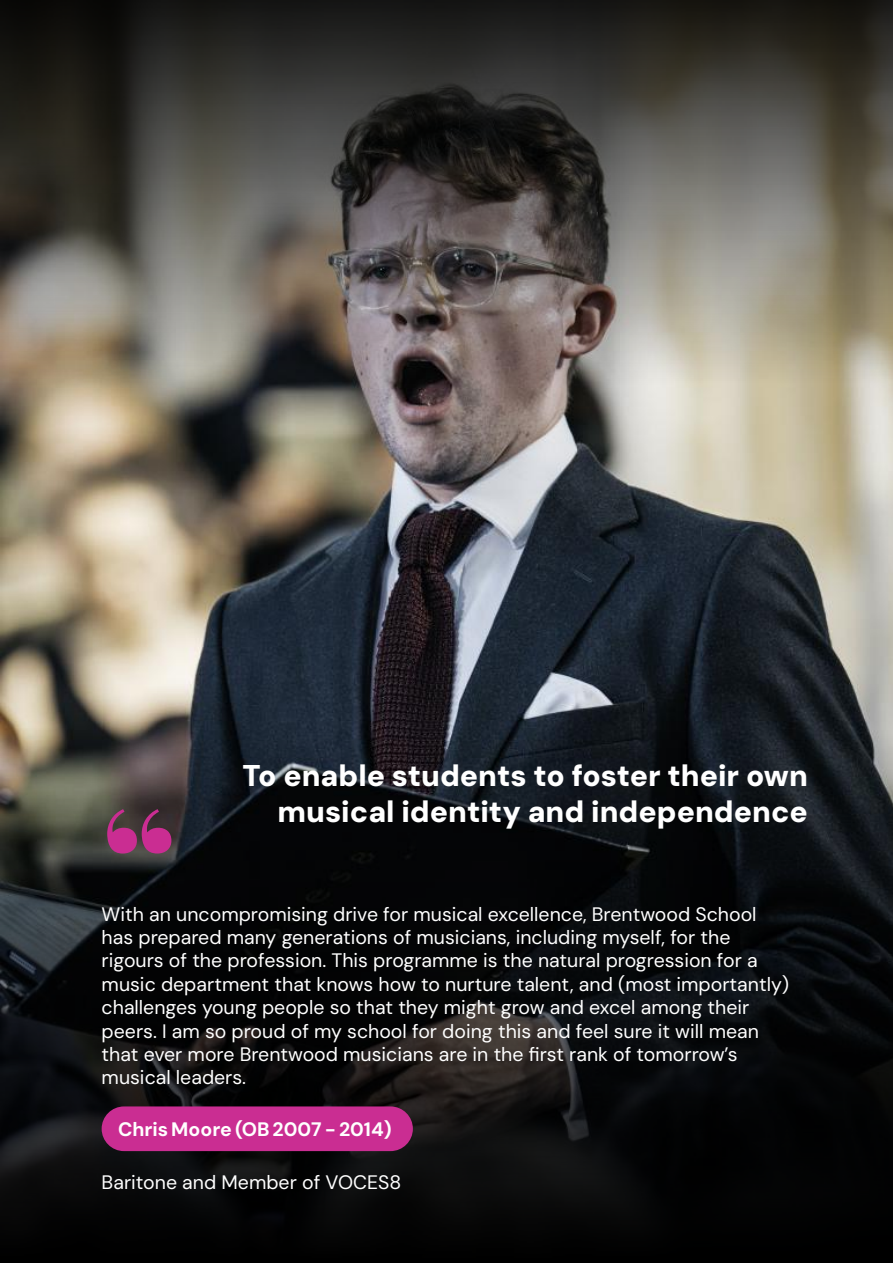
<style>
.page{position:relative;width:893px;height:1263px;background:#fff}
.page>*{position:absolute;margin:0;border:0;box-sizing:border-box;transform-origin:0 0}
.t1{font:900 150px "Playfair Display";color:#ca2d92}
.t2{font:900 30px/36px "DM Sans";color:#fff;text-align:right}
.t3{font:19.5px/23.4px "DM Sans";color:#fff}
.t4{font:700 19.5px "DM Sans";color:#fff}
</style>
<div class="page">
<img style="left:0;top:392px;width:893px;height:328px">
<img style="left:0;top:720px;width:893px;height:543px">
<div style="left:102px;top:1106px;width:311px;height:45px;background:#ca2d92;border-radius:22px"></div>
<img style="left:0;top:0;width:893px;height:392px">
<h1 class="t1" style="left:102px;top:744px;width:76px">“</h1>
<h2 class="t2" style="left:243px;top:758px;width:567px">To enable students to foster their own musical identity and independence</h2>
<p class="t3" style="left:102px;top:902px;width:689px">With an uncompromising drive for musical excellence, Brentwood School has prepared many generations of musicians, including myself, for the rigours of the profession. This programme is the natural progression for a music department that knows how to nurture talent, and (most importantly) challenges young people so that they might grow and excel among their peers. I am so proud of my school for doing this and feel sure it will mean that ever more Brentwood musicians are in the first rank of tomorrow’s musical leaders.</p>
<p class="t4" style="left:118px;top:1117px;width:275px">Chris Moore (OB 2007 - 2014)</p>
<p class="t3" style="left:102px;top:1170px;width:301px">Baritone and Member of VOCES8</p>
</div>
